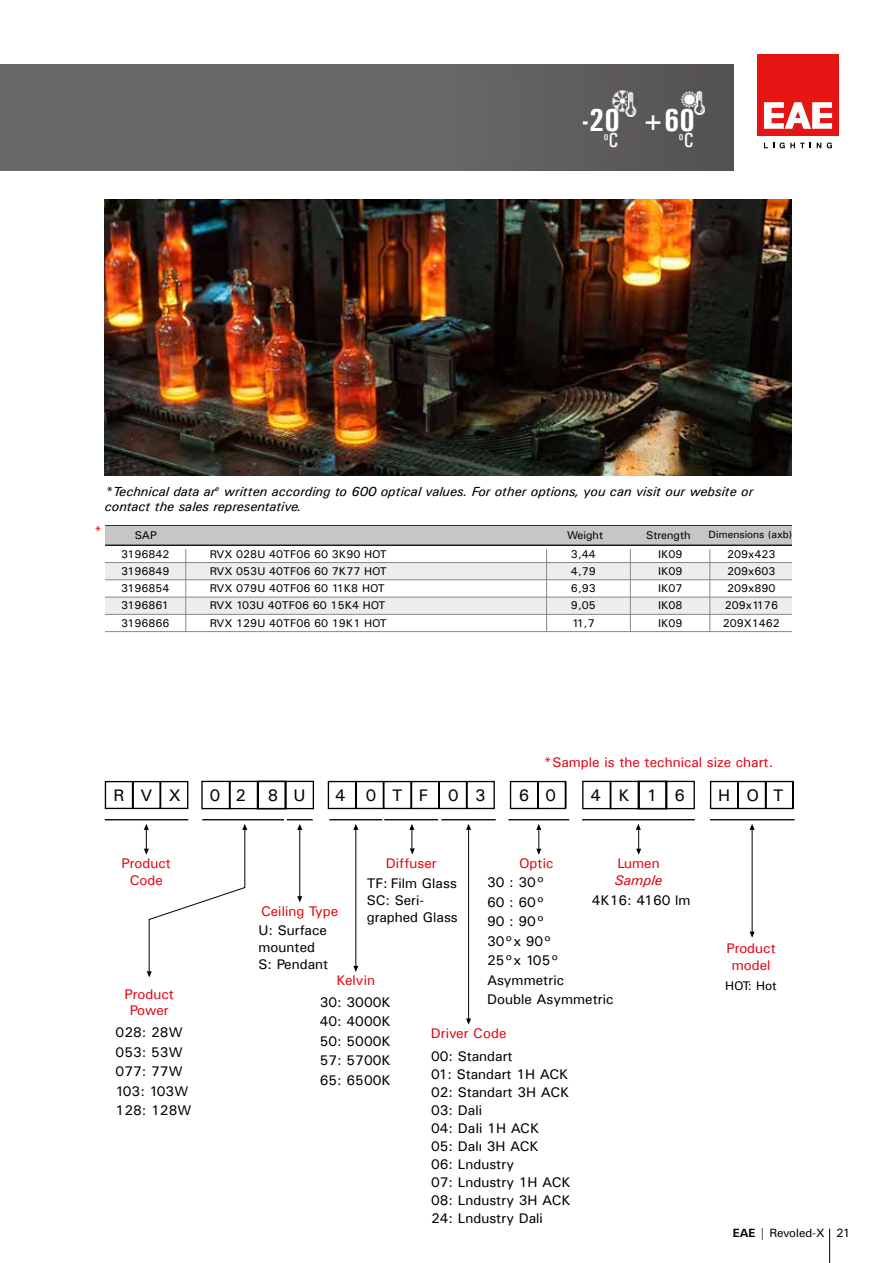
<style>
.page{position:relative;width:893px;height:1263px;background:#fff}
.page>*{position:absolute;margin:0;border:0;box-sizing:border-box;transform-origin:0 0}
.t1{font:700 32.4px "Univers Condensed";color:#fff}
.t2{font:16.8px "Univers";color:#000}
.t3{font:13.95px/19.5px "Univers";color:#000}
.t4{font:13.95px/16.8px "Univers";color:#e30613;text-align:center}
.t5{font:italic 13.95px "Univers";color:#e30613}
.t6{font:italic 13.2px/15.9px "Univers";color:#000}
.t7{font:12.6px "Univers";color:#000}
.t8{font:12px "Univers";color:#000}
.t9{font:11.85px "Univers Condensed";color:#fff}
.t10{font:11.25px "Univers";color:#000}
.t11{font:10.5px "Univers";color:#000}
.s1{font-size:20.25px}
.s2{font-weight:700}
</style>
<div class="page">
<hr style="left:829px;top:1228px;width:1px;height:35px;background:#000">
<div style="left:0;top:65px;width:733px;height:105px;background:linear-gradient(to right,#6f6f6f,#5b5a58)"></div>
<img style="left:680px;top:89px;width:24px;height:26px">
<img style="left:612px;top:91px;width:24px;height:25px">
<svg style="left:353px;top:824px;width:5px;height:6px"></svg>
<svg style="left:353px;top:966px;width:5px;height:6px"></svg>
<hr style="left:582px;top:819px;width:113px;height:1px;background:#000">
<hr style="left:202px;top:819px;width:82px;height:1px;background:#000">
<hr style="left:105px;top:819px;width:83px;height:1px;background:#000">
<hr style="left:329px;top:819px;width:53px;height:1px;background:#000">
<hr style="left:384px;top:819px;width:54px;height:1px;background:#000">
<hr style="left:441px;top:819px;width:55px;height:1px;background:#000">
<hr style="left:508px;top:819px;width:61px;height:1px;background:#000">
<svg style="left:409px;top:824px;width:6px;height:30px"></svg>
<svg style="left:536px;top:824px;width:5px;height:31px"></svg>
<hr style="left:710px;top:819px;width:84px;height:1px;background:#000">
<svg style="left:750px;top:824px;width:5px;height:6px"></svg>
<svg style="left:750px;top:931px;width:5px;height:7px"></svg>
<hr style="left:752px;top:830px;width:1px;height:105px;background:#000">
<svg style="left:636px;top:824px;width:5px;height:31px"></svg>
<svg style="left:287px;top:819px;width:26px;height:11px"></svg>
<svg style="left:297px;top:896px;width:5px;height:6px"></svg>
<hr style="left:299px;top:828px;width:1px;height:69px;background:#000">
<hr style="left:355px;top:828px;width:1px;height:140px;background:#000">
<svg style="left:466px;top:824px;width:5px;height:6px"></svg>
<svg style="left:466px;top:1018px;width:5px;height:7px"></svg>
<hr style="left:468px;top:827px;width:1px;height:192px;background:#000">
<svg style="left:144px;top:824px;width:103px;height:153px"></svg>
<svg style="left:104px;top:780px;width:85px;height:30px"></svg>
<svg style="left:201px;top:780px;width:113px;height:30px"></svg>
<svg style="left:327px;top:780px;width:168px;height:30px"></svg>
<svg style="left:509px;top:780px;width:58px;height:30px"></svg>
<svg style="left:582px;top:780px;width:113px;height:30px"></svg>
<svg style="left:709px;top:780px;width:85px;height:30px"></svg>
<hr style="left:105px;top:525px;width:687px;height:1px;background:#000">
<div style="left:105px;top:526px;width:687px;height:19px;background:#c6c6c6"></div>
<div style="left:105px;top:563px;width:687px;height:17px;background:#ededed"></div>
<div style="left:105px;top:597px;width:687px;height:17px;background:#ededed"></div>
<hr style="left:105px;top:545px;width:687px;height:1px;background:#000">
<hr style="left:105px;top:562px;width:687px;height:1px;background:#878787">
<hr style="left:105px;top:579px;width:687px;height:1px;background:#878787">
<hr style="left:105px;top:597px;width:687px;height:1px;background:#878787">
<hr style="left:105px;top:614px;width:687px;height:1px;background:#878787">
<hr style="left:105px;top:631px;width:687px;height:1px;background:#878787">
<hr style="left:185px;top:549px;width:1px;height:83px;background:#878787">
<hr style="left:546px;top:549px;width:1px;height:83px;background:#878787">
<hr style="left:630px;top:549px;width:1px;height:83px;background:#878787">
<hr style="left:709px;top:549px;width:1px;height:83px;background:#878787">
<img style="left:104px;top:200px;width:688px;height:275px">
<svg style="left:764px;top:143px;width:10px;height:5px"></svg>
<svg style="left:780px;top:142px;width:31px;height:6px"></svg>
<svg style="left:817px;top:143px;width:4px;height:5px"></svg>
<svg style="left:827px;top:142px;width:5px;height:6px"></svg>
<div style="left:757px;top:54px;width:82px;height:82px;background:#e41513"></div>
<svg style="left:764px;top:102px;width:68px;height:27px"></svg>
<h1 class="t1" style="left:582px;top:100px;width:40px">-20</h1>
<p class="t9" style="left:604px;top:129px;width:16px">o<span class="s1">C</span></p>
<h1 class="t1" style="left:643px;top:100px;width:54px">+60</h1>
<p class="t9" style="left:679px;top:129px;width:16px">o<span class="s1">C</span></p>
<p class="t6" style="left:105px;top:483px;width:650px">*Technical data ar<sup>e</sup> written according to 600 optical values. For other options, you can visit our website or contact the sales representative.</p>
<p class="t4" style="left:94px;top:523px;width:10px">*</p>
<p class="t10" style="left:135px;top:528px;width:23px">SAP</p>
<p class="t10" style="left:567px;top:528px;width:37px">Weight</p>
<p class="t10" style="left:646px;top:528px;width:46px">Strength</p>
<p class="t11" style="left:709px;top:528px;width:85px">Dimensions (axb)</p>
<p class="t10" style="left:121px;top:547px;width:50px">3196842</p>
<p class="t10" style="left:210px;top:547px;width:178px">RVX 028U 40TF06 60 3K90 HOT</p>
<p class="t10" style="left:571px;top:547px;width:26px">3,44</p>
<p class="t10" style="left:658px;top:547px;width:26px">IK09</p>
<p class="t10" style="left:727px;top:547px;width:50px">209x423</p>
<p class="t10" style="left:121px;top:564px;width:50px">3196849</p>
<p class="t10" style="left:210px;top:564px;width:178px">RVX 053U 40TF06 60 7K77 HOT</p>
<p class="t10" style="left:571px;top:564px;width:26px">4,79</p>
<p class="t10" style="left:658px;top:564px;width:26px">IK09</p>
<p class="t10" style="left:727px;top:564px;width:50px">209x603</p>
<p class="t10" style="left:121px;top:581px;width:50px">3196854</p>
<p class="t10" style="left:210px;top:581px;width:176px">RVX 079U 40TF06 60 11K8 HOT</p>
<p class="t10" style="left:571px;top:581px;width:26px">6,93</p>
<p class="t10" style="left:658px;top:581px;width:26px">IK07</p>
<p class="t10" style="left:727px;top:581px;width:50px">209x890</p>
<p class="t10" style="left:121px;top:598px;width:49px">3196861</p>
<p class="t10" style="left:210px;top:598px;width:177px">RVX 103U 40TF06 60 15K4 HOT</p>
<p class="t10" style="left:571px;top:598px;width:26px">9,05</p>
<p class="t10" style="left:658px;top:598px;width:26px">IK08</p>
<p class="t10" style="left:725px;top:598px;width:55px">209x1176</p>
<p class="t10" style="left:121px;top:616px;width:50px">3196866</p>
<p class="t10" style="left:210px;top:616px;width:178px">RVX 129U 40TF06 60 19K1 HOT</p>
<p class="t10" style="left:572px;top:616px;width:24px">11,7</p>
<p class="t10" style="left:658px;top:616px;width:26px">IK09</p>
<p class="t10" style="left:723px;top:616px;width:59px">209X1462</p>
<p class="t4" style="left:544px;top:753px;width:231px">*Sample is the technical size chart.</p>
<p class="t2" style="left:114px;top:784px;width:69px">R V X</p>
<p class="t2" style="left:210px;top:784px;width:38px">0 2</p>
<p class="t2" style="left:268px;top:784px;width:39px">8 U</p>
<p class="t2" style="left:335px;top:785px;width:152px">4 0 T F 0 3</p>
<p class="t2" style="left:519px;top:785px;width:39px">6 0</p>
<p class="t2" style="left:591px;top:784px;width:96px">4 K 1 6</p>
<p class="t2" style="left:718px;top:785px;width:67px">H O T</p>
<p class="t4" style="left:122px;top:854px;width:51px">Product<br>Code</p>
<p class="t4" style="left:125px;top:985px;width:51px">Product<br>Power</p>
<p class="t3" style="left:116px;top:1022px;width:77px">028: 28W<br>053: 53W<br>077: 77W<br>103: 103W<br>128: 128W</p>
<p class="t4" style="left:519px;top:854px;width:36px">Optic</p>
<p class="t4" style="left:386px;top:854px;width:53px">Diffuser</p>
<p class="t4" style="left:617px;top:854px;width:44px">Lumen</p>
<p class="t5" style="left:615px;top:871px;width:49px">Sample</p>
<p class="t3" style="left:487px;top:873px;width:128px">30 : 30°<br>60 : 60°<br>90 : 90°<br>30°x 90°<br>25°x 105°<br>Asymmetric<br>Double Asymmetric</p>
<p class="t3" style="left:367px;top:875px;width:93px;line-height:16.8px">TF: Film Glass<br>SC: Seri&shy;graphed Glass</p>
<p class="t3" style="left:592px;top:890px;width:100px">4K16: 4160 lm</p>
<p class="t4" style="left:261px;top:902px;width:79px">Ceiling Type</p>
<p class="t3" style="left:259px;top:922px;width:71px;line-height:16.8px">U: Surface mounted<br>S: Pendant</p>
<p class="t4" style="left:337px;top:972px;width:40px">Kelvin</p>
<p class="t3" style="left:320px;top:992px;width:73px;text-align:justify">30: 3000K 40: 4000K 50: 5000K 57: 5700K 65: 6500K</p>
<p class="t4" style="left:431px;top:1025px;width:77px">Driver Code</p>
<p class="t3" style="left:431px;top:1047px;width:141px;line-height:18px">00: Standart<br>01: Standart 1H ACK<br>02: Standart 3H ACK<br>03: Dali<br>04: DaIi 1H ACK<br>05: Dalı 3H ACK<br>06: Lndustry<br>07: Lndustry 1H ACK<br>08: Lndustry 3H ACK<br>24: Lndustry Dali</p>
<p class="t4" style="left:726px;top:939px;width:51px">Product model</p>
<p class="t7" style="left:725px;top:977px;width:53px">HOT: Hot</p>
<p class="t8" style="left:733px;top:1225px;width:119px"><span class="s2">EAE</span> | Revoled-X 21</p>
</div>
